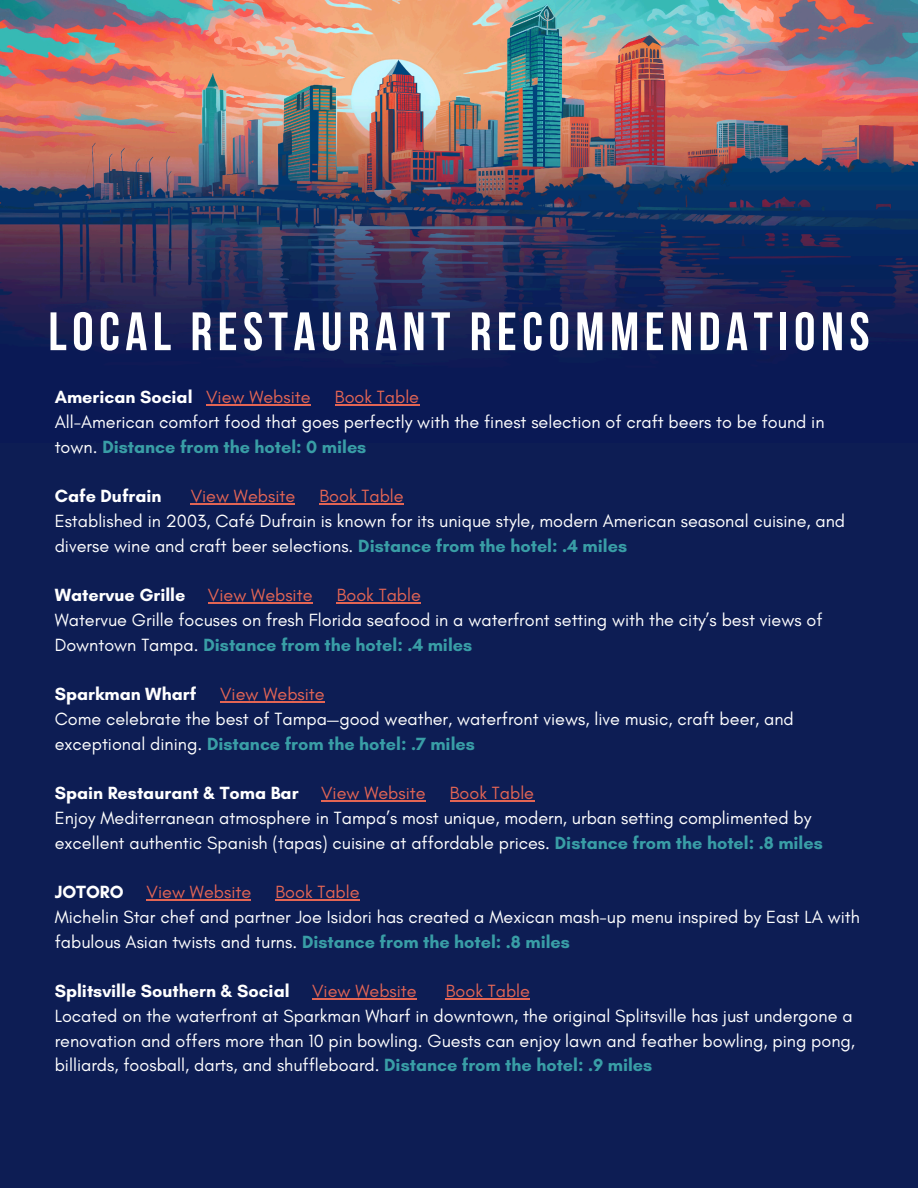
<style>
.page{position:relative;width:918px;height:1188px;background:#0d1d54}
.page>*{position:absolute;margin:0;border:0;box-sizing:border-box;transform-origin:0 0}
.t1{font:54px "Bebas Neue Cyrillic";letter-spacing:.1em;color:#fff}
.t2{font:18px/24.8px "Glacial Indifference";color:#fff}
.t3{font:18px "Glacial Indifference";color:#e36554}
.t4{font:700 18px "Glacial Indifference";color:#fff}
.s1{font-weight:400;color:#e36554}
.s2{font-weight:700;color:#399ea6}
</style>
<div class="page">
<img style="left:0;top:0;width:918px;height:406px">
<hr style="left:206px;top:404px;width:105px;height:1px;background:#e36554">
<hr style="left:335px;top:404px;width:84px;height:1px;background:#e36554">
<hr style="left:191px;top:503px;width:104px;height:1px;background:#e36554">
<hr style="left:320px;top:503px;width:84px;height:1px;background:#e36554">
<hr style="left:208px;top:602px;width:105px;height:1px;background:#e36554">
<hr style="left:337px;top:602px;width:84px;height:1px;background:#e36554">
<hr style="left:220px;top:701px;width:105px;height:1px;background:#e36554">
<hr style="left:321px;top:800px;width:105px;height:1px;background:#e36554">
<hr style="left:450px;top:800px;width:84px;height:1px;background:#e36554">
<hr style="left:147px;top:899px;width:104px;height:1px;background:#e36554">
<hr style="left:276px;top:899px;width:84px;height:1px;background:#e36554">
<hr style="left:312px;top:998px;width:105px;height:1px;background:#e36554">
<hr style="left:446px;top:998px;width:84px;height:1px;background:#e36554">
<h1 class="t1" style="left:48px;top:310px;width:823px">LOCAL RESTAURANT RECOMMENDATIONS</h1>
<p class="t4" style="left:55px;top:386px;width:257px">American Social <span class="s1">View Website</span></p>
<p class="t3" style="left:335px;top:386px;width:86px">Book Table</p>
<p class="t2" style="left:55px;top:409px;width:771px">All-American comfort food that goes perfectly with the finest selection of craft beers to be found in town. <span class="s2">Distance from the hotel: 0 miles</span></p>
<p class="t4" style="left:55px;top:485px;width:108px">Cafe Dufrain</p>
<p class="t3" style="left:191px;top:485px;width:106px">View Website</p>
<p class="t3" style="left:320px;top:485px;width:86px">Book Table</p>
<p class="t2" style="left:55px;top:508px;width:792px">Established in 2003, Café Dufrain is known for its unique style, modern American seasonal cuisine, and diverse wine and craft beer selections. <span class="s2">Distance from the hotel: .4 miles</span></p>
<p class="t4" style="left:55px;top:584px;width:132px">Watervue Grille</p>
<p class="t3" style="left:208px;top:584px;width:106px">View Website</p>
<p class="t3" style="left:337px;top:584px;width:86px">Book Table</p>
<p class="t2" style="left:55px;top:607px;width:769px">Watervue Grille focuses on fresh Florida seafood in a waterfront setting with the city’s best views of<br>Downtown Tampa. <span class="s2">Distance from the hotel: .4 miles</span></p>
<p class="t4" style="left:55px;top:683px;width:143px">Sparkman Wharf</p>
<p class="t3" style="left:220px;top:683px;width:106px">View Website</p>
<p class="t2" style="left:55px;top:706px;width:741px">Come celebrate the best of Tampa—good weather, waterfront views, live music, craft beer, and exceptional dining. <span class="s2">Distance from the hotel: .7 miles</span></p>
<p class="t4" style="left:55px;top:782px;width:245px">Spain Restaurant &amp; Toma Bar</p>
<p class="t3" style="left:321px;top:782px;width:106px">View Website</p>
<p class="t3" style="left:450px;top:782px;width:86px">Book Table</p>
<p class="t2" style="left:55px;top:805px;width:770px">Enjoy Mediterranean atmosphere in Tampa’s most unique, modern, urban setting complimented by excellent authentic Spanish (tapas) cuisine at affordable prices. <span class="s2">Distance from the hotel: .8 miles</span></p>
<p class="t4" style="left:55px;top:881px;width:71px">JOTORO</p>
<p class="t3" style="left:147px;top:881px;width:106px">View Website</p>
<p class="t3" style="left:276px;top:881px;width:86px">Book Table</p>
<p class="t2" style="left:55px;top:904px;width:807px">Michelin Star chef and partner Joe Isidori has created a Mexican mash-up menu inspired by East LA with fabulous Asian twists and turns. <span class="s2">Distance from the hotel: .8 miles</span></p>
<p class="t4" style="left:55px;top:980px;width:236px">Splitsville Southern &amp; Social</p>
<p class="t3" style="left:312px;top:980px;width:106px">View Website</p>
<p class="t3" style="left:446px;top:980px;width:86px">Book Table</p>
<p class="t2" style="left:55px;top:1003px;width:802px">Located on the waterfront at Sparkman Wharf in downtown, the original Splitsville has just undergone a renovation and offers more than 10 pin bowling. Guests can enjoy lawn and feather bowling, ping pong, billiards, foosball, darts, and shuffleboard. <span class="s2">Distance from the hotel: .9 miles</span></p>
</div>
